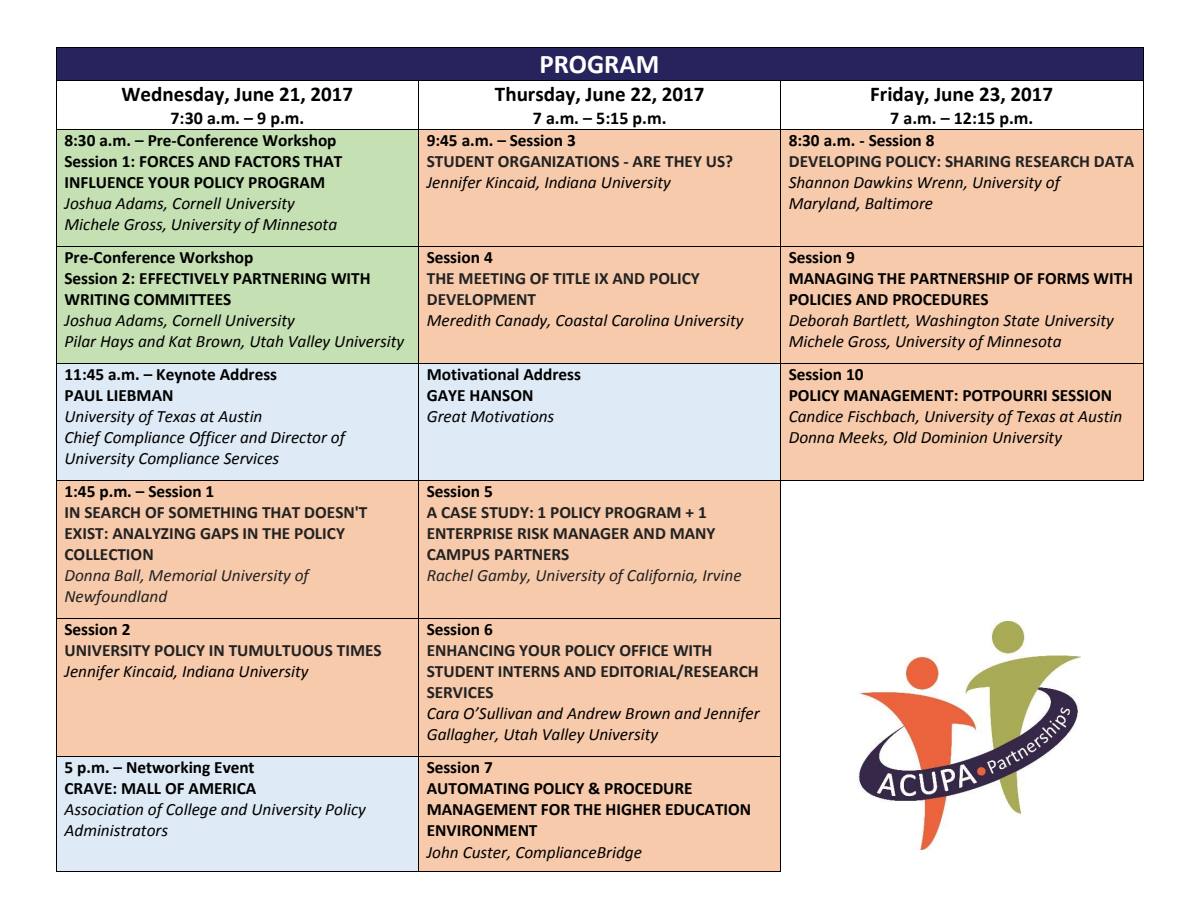
<style>
.page{position:relative;width:1188px;height:918px;background:#fff}
.page>*{position:absolute;margin:0;border:0;box-sizing:border-box;transform-origin:0 0}
.t1{font:700 27px "Calibri";color:#fff}
.t2{font:700 21px "Calibri";color:#000}
.t3{font:700 18px "Calibri";color:#000}
.t4{font:italic 17.25px/21px "Calibri";color:#000}
.t5{font:700 17.25px/21px "Calibri";color:#222}
.t6{font:700 17.25px/21px "Calibri";color:#000}
.s1{font-weight:400;font-style:italic}
.s2{font-weight:700;font-style:normal}
.s3{font-weight:700;font-style:normal;color:#222}
.s4{color:#000}
.s5{font-weight:400;font-style:italic;color:#000}
</style>
<div class="page">
<div style="left:64px;top:48px;width:1071px;height:32px;background:#27235d"></div>
<hr style="left:57px;top:47px;width:1086px;height:1px;background:#000">
<hr style="left:56px;top:48px;width:1px;height:32px;background:#000">
<hr style="left:1143px;top:48px;width:1px;height:32px;background:#000">
<hr style="left:57px;top:80px;width:361px;height:1px;background:#000">
<hr style="left:419px;top:80px;width:361px;height:1px;background:#000">
<hr style="left:781px;top:80px;width:362px;height:1px;background:#000">
<hr style="left:56px;top:81px;width:1px;height:48px;background:#000">
<hr style="left:418px;top:81px;width:1px;height:48px;background:#000">
<hr style="left:780px;top:81px;width:1px;height:48px;background:#000">
<hr style="left:1143px;top:81px;width:1px;height:48px;background:#000">
<div style="left:57px;top:130px;width:361px;height:116px;background:#c5e0b3"></div>
<div style="left:419px;top:130px;width:361px;height:116px;background:#f7caac"></div>
<div style="left:781px;top:130px;width:362px;height:116px;background:#f7caac"></div>
<hr style="left:57px;top:129px;width:361px;height:1px;background:#000">
<hr style="left:419px;top:129px;width:361px;height:1px;background:#000">
<hr style="left:781px;top:129px;width:362px;height:1px;background:#000">
<hr style="left:56px;top:130px;width:1px;height:116px;background:#000">
<hr style="left:418px;top:130px;width:1px;height:116px;background:#000">
<hr style="left:780px;top:130px;width:1px;height:116px;background:#000">
<hr style="left:1143px;top:130px;width:1px;height:116px;background:#000">
<div style="left:57px;top:247px;width:361px;height:116px;background:#c5e0b3"></div>
<div style="left:419px;top:247px;width:361px;height:116px;background:#f7caac"></div>
<div style="left:781px;top:247px;width:362px;height:116px;background:#f7caac"></div>
<hr style="left:57px;top:246px;width:361px;height:1px;background:#000">
<hr style="left:419px;top:246px;width:361px;height:1px;background:#000">
<hr style="left:781px;top:246px;width:362px;height:1px;background:#000">
<hr style="left:56px;top:247px;width:1px;height:116px;background:#000">
<hr style="left:418px;top:247px;width:1px;height:116px;background:#000">
<hr style="left:780px;top:247px;width:1px;height:116px;background:#000">
<hr style="left:1143px;top:247px;width:1px;height:116px;background:#000">
<div style="left:57px;top:364px;width:361px;height:116px;background:#deeaf6"></div>
<div style="left:419px;top:364px;width:361px;height:116px;background:#deeaf6"></div>
<div style="left:781px;top:364px;width:362px;height:116px;background:#f7caac"></div>
<hr style="left:57px;top:363px;width:361px;height:1px;background:#000">
<hr style="left:419px;top:363px;width:361px;height:1px;background:#000">
<hr style="left:781px;top:363px;width:362px;height:1px;background:#000">
<hr style="left:56px;top:364px;width:1px;height:116px;background:#000">
<hr style="left:418px;top:364px;width:1px;height:116px;background:#000">
<hr style="left:780px;top:364px;width:1px;height:116px;background:#000">
<hr style="left:1143px;top:364px;width:1px;height:116px;background:#000">
<div style="left:57px;top:481px;width:361px;height:137px;background:#f7caac"></div>
<div style="left:419px;top:481px;width:361px;height:137px;background:#f7caac"></div>
<hr style="left:57px;top:480px;width:361px;height:1px;background:#000">
<hr style="left:419px;top:480px;width:361px;height:1px;background:#000">
<hr style="left:781px;top:480px;width:362px;height:1px;background:#000">
<hr style="left:56px;top:481px;width:1px;height:137px;background:#000">
<hr style="left:418px;top:481px;width:1px;height:137px;background:#000">
<hr style="left:780px;top:481px;width:1px;height:137px;background:#000">
<div style="left:57px;top:619px;width:361px;height:137px;background:#f7caac"></div>
<div style="left:419px;top:619px;width:361px;height:137px;background:#f7caac"></div>
<hr style="left:57px;top:618px;width:361px;height:1px;background:#000">
<hr style="left:419px;top:618px;width:361px;height:1px;background:#000">
<hr style="left:56px;top:619px;width:1px;height:137px;background:#000">
<hr style="left:418px;top:619px;width:1px;height:137px;background:#000">
<hr style="left:780px;top:619px;width:1px;height:137px;background:#000">
<div style="left:57px;top:757px;width:361px;height:114px;background:#deeaf6"></div>
<div style="left:419px;top:757px;width:361px;height:114px;background:#f7caac"></div>
<hr style="left:57px;top:756px;width:361px;height:1px;background:#000">
<hr style="left:419px;top:756px;width:361px;height:1px;background:#000">
<hr style="left:56px;top:757px;width:1px;height:115px;background:#000">
<hr style="left:57px;top:872px;width:361px;height:1px;background:#000">
<hr style="left:418px;top:757px;width:1px;height:115px;background:#000">
<hr style="left:419px;top:872px;width:361px;height:1px;background:#000">
<hr style="left:780px;top:757px;width:1px;height:115px;background:#000">
<img style="left:857px;top:622px;width:224px;height:227px">
<p class="t2" style="left:122px;top:81px;width:233px">Wednesday, June 21, 2017</p>
<p class="t3" style="left:171px;top:107px;width:135px">7:30 a.m. – 9 p.m.</p>
<p class="t1" style="left:539px;top:47px;width:122px">PROGRAM</p>
<p class="t2" style="left:495px;top:81px;width:211px">Thursday, June 22, 2017</p>
<p class="t3" style="left:533px;top:107px;width:135px">7 a.m. – 5:15 p.m.</p>
<p class="t2" style="left:870px;top:81px;width:184px">Friday, June 23, 2017</p>
<p class="t3" style="left:890px;top:107px;width:144px">7 a.m. – 12:15 p.m.</p>
<p class="t6" style="left:64px;top:130px;width:279px">8:30 a.m. – Pre-Conference Workshop Session 1: FORCES AND FACTORS THAT INFLUENCE YOUR POLICY PROGRAM <span class="s1">Joshua Adams, Cornell University Michele Gross, University of Minnesota</span></p>
<p class="t4" style="left:427px;top:129px;width:308px"><span class="s2">9:45 a.m. – Session 3<br></span><span class="s3">STUDENT ORGANIZATIONS - ARE THEY US?<br></span>Jennifer Kincaid, Indiana University</p>
<p class="t4" style="left:789px;top:129px;width:347px"><span class="s2">8:30 a.m. - Session 8<br></span><span class="s3">DEVELOPING POLICY: SHARING RESEARCH DATA<br></span>Shannon Dawkins Wrenn, University of<br>Maryland, Baltimore</p>
<p class="t6" style="left:64px;top:247px;width:341px">Pre-Conference Workshop<br>Session 2: EFFECTIVELY PARTNERING WITH WRITING COMMITTEES<br><span class="s1">Joshua Adams, Cornell University<br>Pilar Hays and Kat Brown, Utah Valley University</span></p>
<p class="t4" style="left:427px;top:246px;width:318px"><span class="s2">Session 4<br></span><span class="s3">THE MEETING OF TITLE IX AND POLICY<br>DEVELOPMENT<br></span>Meredith Canady, Coastal Carolina University</p>
<p class="t4" style="left:789px;top:246px;width:346px"><span class="s2">Session 9<br>MANAGING THE PARTNERSHIP OF FORMS WITH<br>POLICIES AND PROCEDURES<br></span>Deborah Bartlett, Washington State University<br>Michele Gross, University of Minnesota</p>
<p class="t4" style="left:64px;top:363px;width:282px"><span class="s2">11:45 a.m. – Keynote Address<br>PAUL LIEBMAN<br></span>University of Texas at Austin<br>Chief Compliance Officer and Director of<br>University Compliance Services</p>
<p class="t6" style="left:427px;top:364px;width:156px">Motivational Address<br>GAYE HANSON<br><span class="s1">Great Motivations</span></p>
<p class="t4" style="left:789px;top:363px;width:335px"><span class="s2">Session 10<br>POLICY MANAGEMENT: POTPOURRI SESSION </span>Candice Fischbach, University of Texas at Austin Donna Meeks, Old Dominion University</p>
<p class="t5" style="left:64px;top:481px;width:304px"><span class="s4">1:45 p.m. – Session 1<br></span>IN SEARCH OF SOMETHING THAT DOESN'T<br>EXIST: ANALYZING GAPS IN THE POLICY<br>COLLECTION<br><span class="s1">Donna Ball, Memorial University of<br>Newfoundland</span></p>
<p class="t5" style="left:427px;top:481px;width:316px"><span class="s4">Session 5<br></span>A CASE STUDY: 1 POLICY PROGRAM + 1<br>ENTERPRISE RISK MANAGER AND MANY<br>CAMPUS PARTNERS<br><span class="s1">Rachel Gamby, University of California, Irvine</span></p>
<p class="t5" style="left:64px;top:619px;width:319px"><span class="s4">Session 2<br></span>UNIVERSITY POLICY IN TUMULTUOUS TIMES<br><span class="s5">Jennifer Kincaid, Indiana University</span></p>
<p class="t5" style="left:427px;top:619px;width:335px"><span class="s4">Session 6<br></span>ENHANCING YOUR POLICY OFFICE WITH<br>STUDENT INTERNS AND EDITORIAL/RESEARCH<br>SERVICES<br><span class="s5">Cara O’Sullivan and Andrew Brown and Jennifer<br>Gallagher, Utah Valley University</span></p>
<p class="t4" style="left:64px;top:756px;width:303px"><span class="s2">5 p.m. – Networking Event<br>CRAVE: MALL OF AMERICA<br></span>Association of College and University Policy<br>Administrators</p>
<p class="t6" style="left:427px;top:757px;width:326px">Session 7<br>AUTOMATING POLICY &amp; PROCEDURE<br>MANAGEMENT FOR THE HIGHER EDUCATION<br>ENVIRONMENT<br><span class="s1">John Custer, ComplianceBridge</span></p>
</div>
